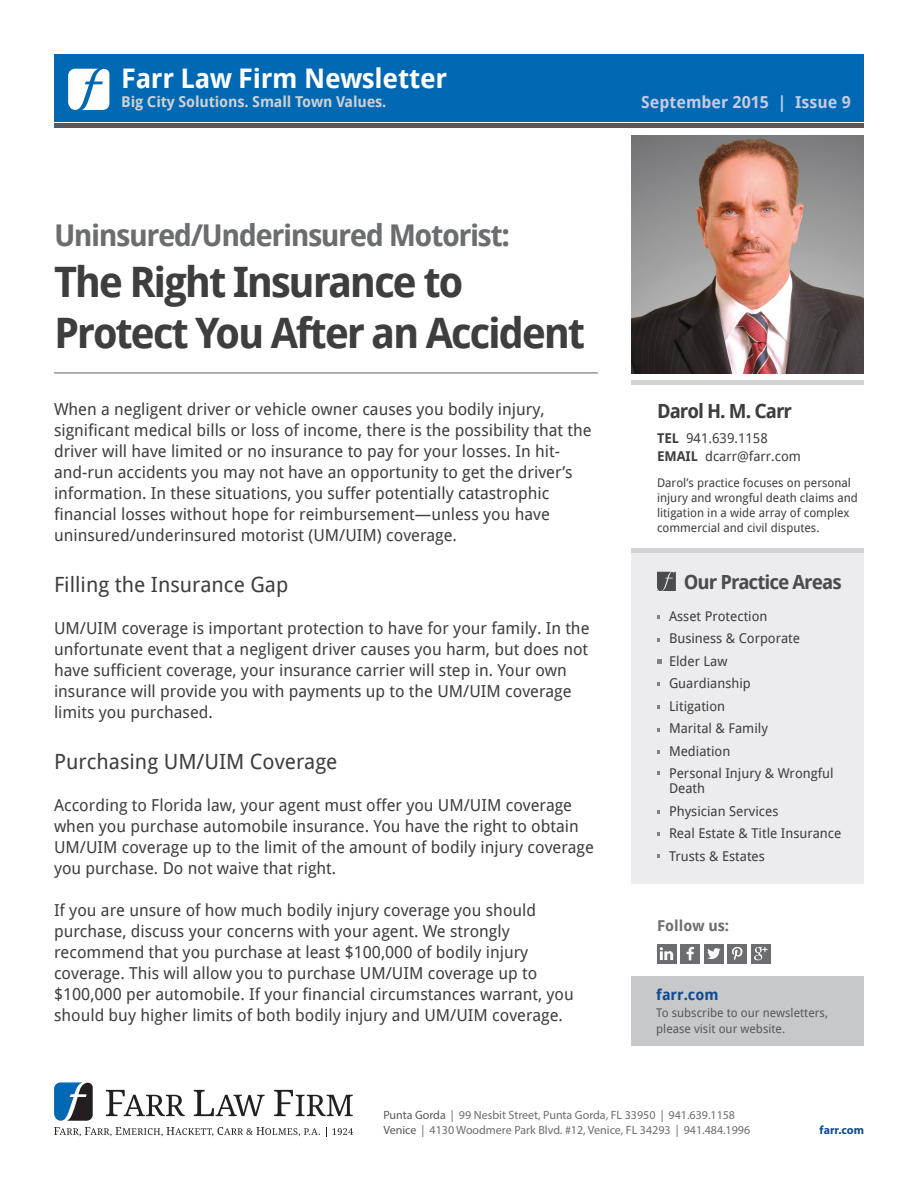
<style>
.page{position:relative;width:918px;height:1188px;background:#fff}
.page>*{position:absolute;margin:0;border:0;box-sizing:border-box;transform-origin:0 0}
.t1{font:700 42px/51px "Droid Sans Pro";letter-spacing:-.055em;color:#3e3e3f}
.t2{font:700 30px "Droid Sans Pro";letter-spacing:-.05em;color:#6c6d70}
.t3{font:700 27px "Droid Sans Pro";letter-spacing:-.01em;color:#fff}
.t4{font:21px "Droid Sans Pro";color:#3e3e3f}
.t5{font:700 19.5px "Droid Sans Pro";letter-spacing:-.05em;color:#4b4c4d}
.t6{font:700 19.5px "Droid Sans Pro";letter-spacing:-.05em;color:#3e3e3f}
.t7{font:16.5px/21px "Droid Sans Pro";color:#3e3e3f}
.t8{font:700 16.5px "Droid Sans Pro";color:#c7cae1}
.t9{font:700 15px "Droid Sans Pro";letter-spacing:-.01em;color:#cfd0d2}
.t10{font:700 15px "Droid Sans Pro";color:#6c6d70}
.t11{font:700 15px "Droid Sans Pro";color:#0f4b92}
.t12{font:13.5px/22.5px "Droid Sans Pro";color:#3e3e3f}
.t13{font:12px/15px "Droid Sans Pro";color:#3e3e3f}
.t14{font:12px/15px "Myriad Pro";color:#6c6d70}
.t15{font:12px/16.5px "Droid Sans Pro";color:#57585a}
.t16{font:700 12px "Myriad Pro";color:#0f4b92}
.s1{font-weight:700}
.s2{color:#57585a}
</style>
<div class="page">
<div style="left:54px;top:54px;width:810px;height:68px;background:#0168b3"></div>
<div style="left:632px;top:548px;width:232px;height:336px;background:#ececee"></div>
<div style="left:54px;top:123px;width:810px;height:5px;background:#57585a"></div>
<hr style="left:632px;top:548px;width:232px;height:4px;background:#d1d2d4">
<svg style="left:657px;top:638px;width:3px;height:4px"></svg>
<svg style="left:657px;top:659px;width:5px;height:5px"></svg>
<svg style="left:657px;top:728px;width:3px;height:4px"></svg>
<svg style="left:657px;top:771px;width:3px;height:4px"></svg>
<svg style="left:657px;top:832px;width:3px;height:4px"></svg>
<svg style="left:657px;top:572px;width:19px;height:19px"></svg>
<div style="left:632px;top:380px;width:232px;height:5px;background:#d1d2d4"></div>
<hr style="left:54px;top:372px;width:544px;height:2px;background:#939598">
<svg style="left:106px;top:1090px;width:79px;height:26px"></svg>
<svg style="left:194px;top:1090px;width:71px;height:26px"></svg>
<svg style="left:274px;top:1090px;width:79px;height:26px"></svg>
<svg style="left:54px;top:1127px;width:266px;height:9px"></svg>
<svg style="left:326px;top:1128px;width:27px;height:9px"></svg>
<svg style="left:54px;top:1082px;width:39px;height:39px;background:#3b6687"></svg>
<svg style="left:68px;top:69px;width:41px;height:41px;background:#d6e7f2"></svg>
<div style="left:632px;top:976px;width:232px;height:69px;background:#c7c8ca"></div>
<div style="left:681px;top:944px;width:19px;height:19px;background:#6c6d70"></div>
<svg style="left:686px;top:947px;width:8px;height:13px"></svg>
<div style="left:704px;top:944px;width:19px;height:19px;background:#6c6d70"></div>
<svg style="left:707px;top:948px;width:14px;height:11px"></svg>
<div style="left:728px;top:944px;width:19px;height:19px;background:#6c6d70"></div>
<svg style="left:732px;top:947px;width:11px;height:13px"></svg>
<div style="left:751px;top:944px;width:19px;height:19px;background:#6c6d70"></div>
<svg style="left:754px;top:947px;width:14px;height:13px"></svg>
<div style="left:657px;top:944px;width:19px;height:19px;background:#6c6d70"></div>
<svg style="left:660px;top:947px;width:13px;height:13px"></svg>
<img style="left:632px;top:135px;width:232px;height:239px">
<h3 class="t3" style="left:121px;top:59px;width:328px">Farr Law Firm Newsletter</h3>
<p class="t9" style="left:121px;top:91px;width:267px">Big City Solutions. Small Town Values.</p>
<h2 class="t2" style="left:54px;top:214px;width:458px">Uninsured/Underinsured Motorist:</h2>
<h1 class="t1" style="left:54px;top:255px;width:533px">The Right Insurance to<br>Protect You After an Accident</h1>
<p class="t7" style="left:54px;top:398px;width:539px">When a negligent driver or vehicle owner causes you bodily injury, significant medical bills or loss of income, there is the possibility that the driver will have limited or no insurance to pay for your losses. In hit&shy;and-run accidents you may not have an opportunity to get the driver’s information. In these situations, you suffer potentially catastrophic financial losses without hope for reimbursement—unless you have uninsured/underinsured motorist (UM/UIM) coverage.</p>
<p class="t4" style="left:54px;top:570px;width:236px">Filling the Insurance Gap</p>
<p class="t7" style="left:54px;top:617px;width:537px">UM/UIM coverage is important protection to have for your family. In the unfortunate event that a negligent driver causes you harm, but does not have sufficient coverage, your insurance carrier will step in. Your own insurance will provide you with payments up to the UM/UIM coverage limits you purchased.</p>
<p class="t4" style="left:54px;top:747px;width:285px">Purchasing UM/UIM Coverage</p>
<p class="t7" style="left:54px;top:794px;width:541px">According to Florida law, your agent must offer you UM/UIM coverage when you purchase automobile insurance. You have the right to obtain UM/UIM coverage up to the limit of the amount of bodily injury coverage you purchase. Do not waive that right.</p>
<p class="t7" style="left:54px;top:899px;width:521px">If you are unsure of how much bodily injury coverage you should purchase, discuss your concerns with your agent. We strongly recommend that you purchase at least $100,000 of bodily injury coverage. This will allow you to purchase UM/UIM coverage up to $100,000 per automobile. If your financial circumstances warrant, you should buy higher limits of both bodily injury and UM/UIM coverage.</p>
<p class="t8" style="left:641px;top:91px;width:211px">September 2015 | Issue 9</p>
<p class="t6" style="left:657px;top:397px;width:137px">Darol H. M. Carr</p>
<p class="t12" style="left:657px;top:429px;width:146px;line-height:18px"><span class="s1">TEL</span> 941.639.1158<br><span class="s1">EMAIL</span> dcarr@farr.com</p>
<p class="t13" style="left:657px;top:474px;width:202px">Darol’s practice focuses on personal injury and wrongful death claims and litigation in a wide array of complex commercial and civil disputes.</p>
<p class="t5" style="left:684px;top:568px;width:159px">Our Practice Areas</p>
<p class="t12" style="left:669px;top:604px;width:166px">Asset Protection<br>Business &amp; Corporate<br>Elder Law<br>Guardianship<br>Litigation<br>Marital &amp; Family<br>Mediation<br>Personal Injury &amp; Wrongful</p>
<p class="t12" style="left:669px;top:777px;width:174px">Death<br>Physician Services<br>Real Estate &amp; Title Insurance<br>Trusts &amp; Estates</p>
<p class="t10" style="left:657px;top:915px;width:74px">Follow us:</p>
<p class="t11" style="left:656px;top:984px;width:64px">farr.com</p>
<p class="t15" style="left:656px;top:1004px;width:173px">To subscribe to our newsletters, please visit our website.</p>
<p class="t14" style="left:383px;top:1107px;width:368px"><span class="s2">Punta Gorda</span> | 99 Nesbit Street, Punta Gorda, FL 33950 | 941.639.1158<br><span class="s2">Venice</span> | 4130 Woodmere Park Blvd. #12, Venice, FL 34293 | 941.484.1996</p>
<p class="t16" style="left:820px;top:1122px;width:46px">farr.com</p>
</div>
